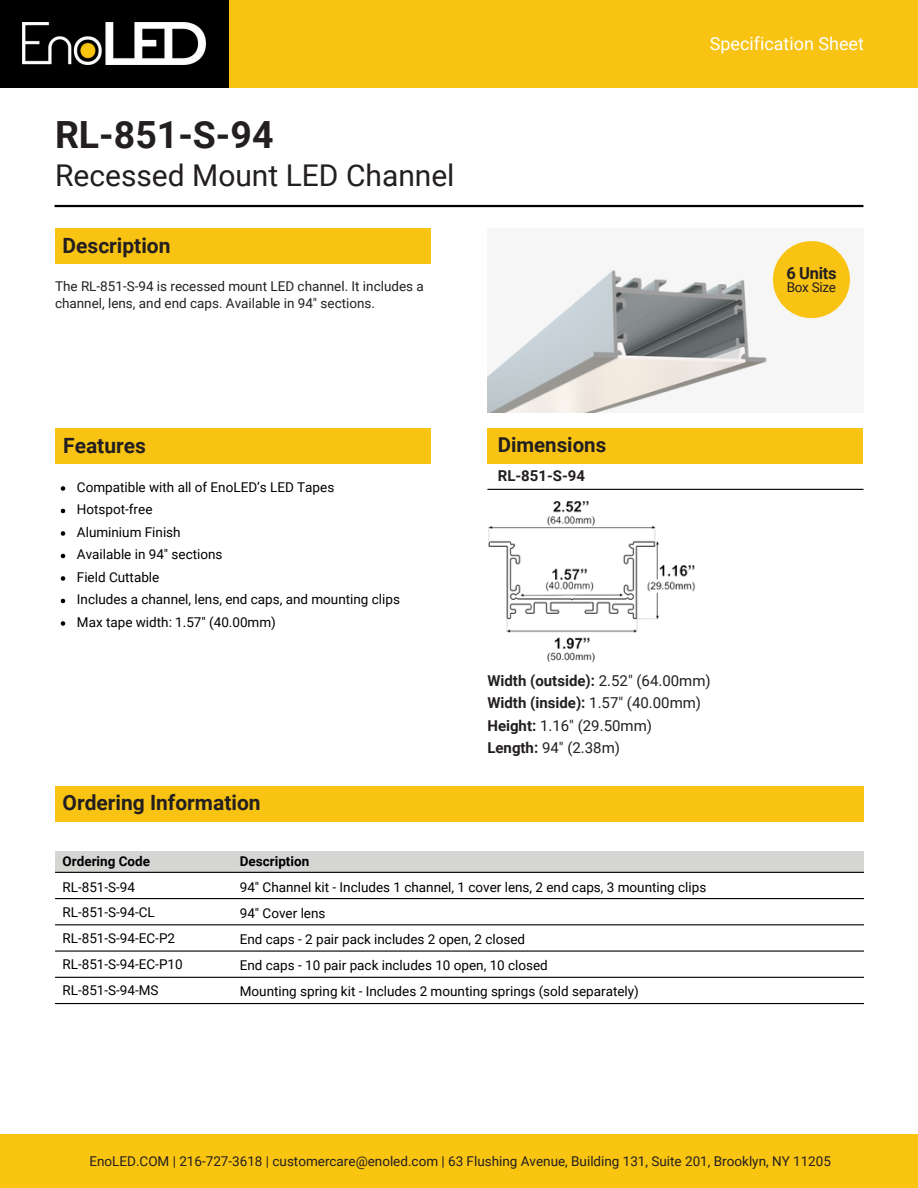
<style>
.page{position:relative;width:918px;height:1188px;background:#fff}
.page>*{position:absolute;margin:0;border:0;box-sizing:border-box;transform-origin:0 0}
.t1{font:700 37.5px "Roboto";color:#231f20}
.t2{font:30px "Roboto";color:#231f20}
.t3{font:700 21px "Roboto";color:#231f20}
.t4{font:700 20.55px "Roboto";color:#231f20}
.t5{font:18px "Roboto";color:#fff}
.t6{font:700 16.5px "Roboto";letter-spacing:-.02em;color:#231f20}
.t7{font:700 15px "Roboto";color:#231f20}
.t8{font:15px "Roboto";color:#231f20}
.t9{font:13.5px "Roboto";color:#000}
.t10{font:13.5px/16.8px "Roboto";color:#231f20}
.t11{font:700 13.5px "Roboto";color:#000}
.s1{font-weight:400}
.s2{font-weight:700}
</style>
<div class="page">
<div style="left:55px;top:229px;width:376px;height:35px;background:#f8c312"></div>
<div style="left:55px;top:429px;width:376px;height:35px;background:#f8c312"></div>
<div style="left:487px;top:429px;width:376px;height:35px;background:#f8c312"></div>
<div style="left:55px;top:786px;width:809px;height:35px;background:#f8c312"></div>
<div style="left:487px;top:229px;width:376px;height:184px;background:#f6f6f6"></div>
<div style="left:229px;top:0;width:689px;height:87px;background:#f8c312"></div>
<div style="left:0;top:0;width:229px;height:87px;background:#000"></div>
<img style="left:23px;top:23px;width:182px;height:41px">
<div style="left:0;top:1134px;width:918px;height:54px;background:#f9c511"></div>
<hr style="left:55px;top:205px;width:808px;height:2px;background:#000">
<hr style="left:487px;top:489px;width:376px;height:1px;background:#000">
<div style="left:55px;top:851px;width:809px;height:22px;background:#d5d5d4"></div>
<hr style="left:55px;top:898px;width:809px;height:1px;background:#000">
<hr style="left:55px;top:872px;width:809px;height:1px;background:#000">
<hr style="left:55px;top:977px;width:809px;height:1px;background:#000">
<hr style="left:55px;top:924px;width:809px;height:1px;background:#000">
<hr style="left:55px;top:951px;width:809px;height:1px;background:#000">
<hr style="left:55px;top:1003px;width:809px;height:1px;background:#000">
<svg style="left:61px;top:486px;width:4px;height:5px"></svg>
<svg style="left:61px;top:509px;width:4px;height:4px"></svg>
<svg style="left:61px;top:531px;width:4px;height:5px"></svg>
<svg style="left:61px;top:554px;width:4px;height:4px"></svg>
<svg style="left:61px;top:576px;width:4px;height:5px"></svg>
<svg style="left:61px;top:599px;width:4px;height:4px"></svg>
<svg style="left:61px;top:621px;width:4px;height:5px"></svg>
<img style="left:487px;top:270px;width:287px;height:142px">
<img style="left:488px;top:501px;width:208px;height:161px">
<div style="left:773px;top:241px;width:77px;height:77px;background:#f8c312;border-radius:50%"></div>
<p class="t1" style="left:55px;top:114px;width:220px">RL-851-S-94</p>
<p class="t2" style="left:55px;top:158px;width:401px">Recessed Mount LED Channel</p>
<p class="t3" style="left:63px;top:233px;width:110px">Description</p>
<p class="t10" style="left:55px;top:278px;width:370px">The RL-851-S-94 is recessed mount LED channel. It includes a channel, lens, and end caps. Available in 94" sections.</p>
<h4 class="t5" style="left:710px;top:33px;width:156px">Specification Sheet</h4>
<p class="t6" style="left:786px;top:263px;width:52px">6 Units</p>
<p class="t10" style="left:787px;top:279px;width:51px">Box Size</p>
<p class="t3" style="left:63px;top:433px;width:84px">Features</p>
<h2 class="t9" style="left:77px;top:479px;width:259px">Compatible with all of EnoLED’s LED Tapes</h2>
<h3 class="t9" style="left:77px;top:502px;width:77px">Hotspot-free</h3>
<p class="t9" style="left:77px;top:524px;width:105px">Aluminium Finish</p>
<p class="t9" style="left:77px;top:547px;width:147px">Available in 94" sections</p>
<p class="t9" style="left:77px;top:569px;width:84px">Field Cuttable</p>
<p class="t9" style="left:77px;top:592px;width:325px">Includes a channel, lens, end caps, and mounting clips</p>
<h3 class="t9" style="left:77px;top:614px;width:201px">Max tape width: 1.57" (40.00mm)</h3>
<h3 class="t3" style="left:63px;top:791px;width:200px">Ordering Information</h3>
<p class="t4" style="left:498px;top:433px;width:110px">Dimensions</p>
<p class="t7" style="left:498px;top:467px;width:89px">RL-851-S-94</p>
<p class="t7" style="left:487px;top:672px;width:225px">Width (outside): <span class="s1">2.52" (64.00mm)</span></p>
<p class="t7" style="left:487px;top:694px;width:215px">Width (inside): <span class="s1">1.57" (40.00mm)</span></p>
<p class="t8" style="left:487px;top:717px;width:166px"><span class="s2">Height:</span> 1.16" (29.50mm)</p>
<p class="t8" style="left:487px;top:739px;width:134px"><span class="s2">Length:</span> 94" (2.38m)</p>
<h3 class="t11" style="left:63px;top:853px;width:89px">Ordering Code</h3>
<p class="t9" style="left:63px;top:879px;width:74px">RL-851-S-94</p>
<p class="t9" style="left:63px;top:905px;width:94px">RL-851-S-94-CL</p>
<p class="t9" style="left:63px;top:931px;width:114px">RL-851-S-94-EC-P2</p>
<p class="t9" style="left:63px;top:957px;width:122px">RL-851-S-94-EC-P10</p>
<p class="t9" style="left:63px;top:983px;width:98px">RL-851-S-94-MS</p>
<h5 class="t11" style="left:240px;top:854px;width:71px">Description</h5>
<p class="t9" style="left:240px;top:880px;width:468px">94" Channel kit - Includes 1 channel, 1 cover lens, 2 end caps, 3 mounting clips</p>
<p class="t9" style="left:240px;top:905px;width:87px">94" Cover lens</p>
<p class="t9" style="left:240px;top:931px;width:287px">End caps - 2 pair pack includes 2 open, 2 closed</p>
<p class="t9" style="left:240px;top:957px;width:310px">End caps - 10 pair pack includes 10 open, 10 closed</p>
<p class="t9" style="left:240px;top:983px;width:401px">Mounting spring kit - Includes 2 mounting springs (sold separately)</p>
<h1 class="t10" style="left:89px;top:1152px;width:743px">EnoLED.COM | 216-727-3618 | customercare@enoled.com | 63 Flushing Avenue, Building 131, Suite 201, Brooklyn, NY 11205</h1>
</div>
